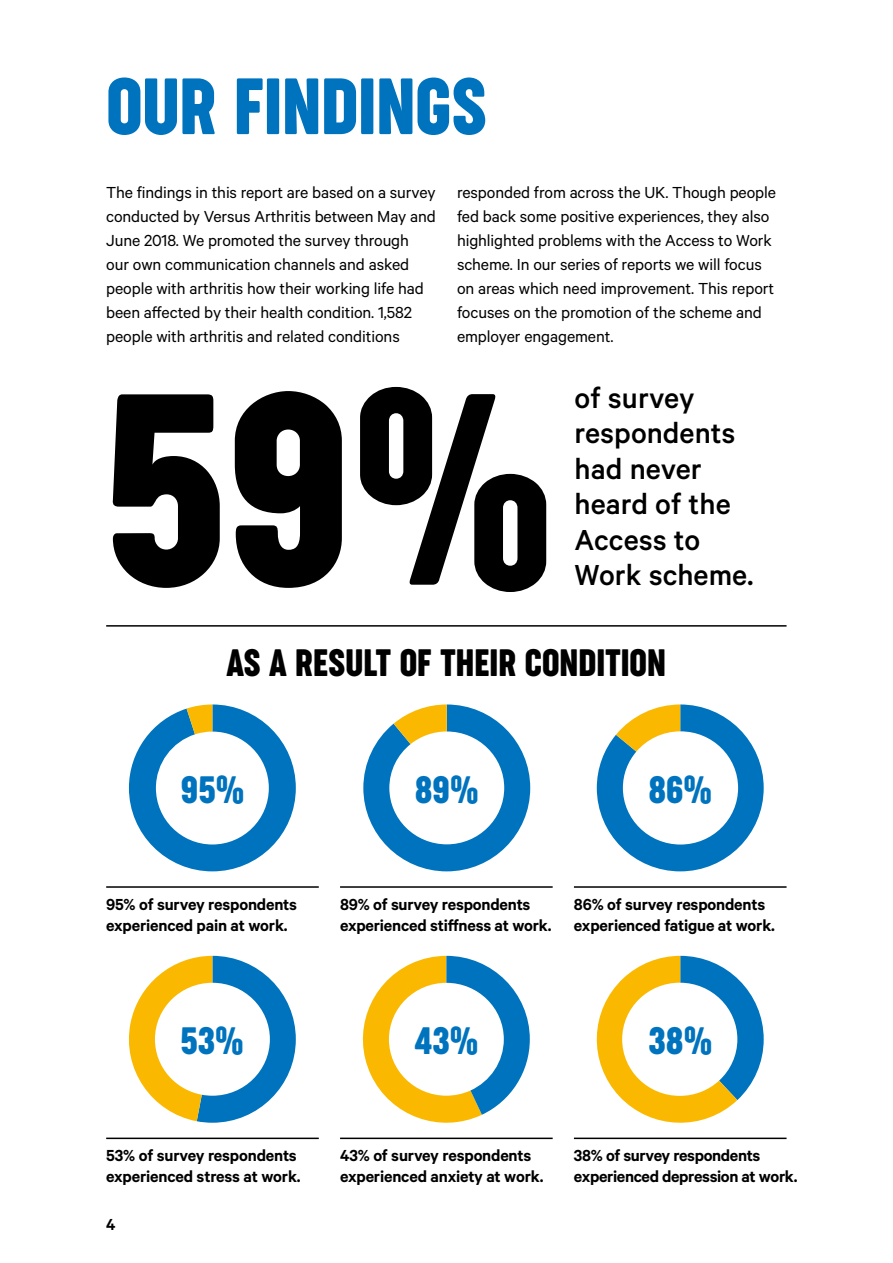
<style>
.page{position:relative;width:893px;height:1263px;background:#fff}
.page>*{position:absolute;margin:0;border:0;box-sizing:border-box;transform-origin:0 0}
.t1{font:256.5px "Versus Arthritis Display";color:#000}
.t2{font:75px "Versus Arthritis Display";color:#0073be}
.t3{font:36px "Versus Arthritis Display";color:#000}
.t4{font:36px "Versus Arthritis Display";color:#0073be}
.t5{font:500 32.55px/35.5px "Calibre";color:#000}
.t6{font:18px/24px "Calibre";letter-spacing:-.005em;color:#000}
.t7{font:600 18px/21px "Calibre";letter-spacing:-.01em;color:#000}
</style>
<div class="page">
<hr style="left:340px;top:1137px;width:213px;height:2px;background:#000">
<hr style="left:574px;top:1137px;width:212px;height:2px;background:#000">
<hr style="left:106px;top:1137px;width:213px;height:2px;background:#000">
<svg style="left:128px;top:956px;width:168px;height:167px"></svg>
<svg style="left:362px;top:956px;width:168px;height:167px"></svg>
<svg style="left:596px;top:956px;width:168px;height:167px"></svg>
<hr style="left:106px;top:625px;width:680px;height:2px;background:#000">
<hr style="left:340px;top:886px;width:213px;height:2px;background:#000">
<hr style="left:106px;top:886px;width:213px;height:2px;background:#000">
<hr style="left:574px;top:886px;width:212px;height:2px;background:#000">
<svg style="left:363px;top:704px;width:167px;height:167px"></svg>
<svg style="left:597px;top:704px;width:167px;height:167px"></svg>
<svg style="left:129px;top:704px;width:167px;height:167px"></svg>
<h2 class="t2" style="left:106px;top:64px;width:284px">OUR FINDINGS</h2>
<p class="t6" style="left:106px;top:180px;width:331px">The findings in this report are based on a survey conducted by Versus Arthritis between May and June 2018. We promoted the survey through our own communication channels and asked people with arthritis how their working life had been affected by their health condition. 1,582 people with arthritis and related conditions</p>
<p class="t6" style="left:457px;top:180px;width:321px">responded from across the UK. Though people fed back some positive experiences, they also highlighted problems with the Access to Work scheme. In our series of reports we will focus on areas which need improvement. This report focuses on the promotion of the scheme and employer engagement.</p>
<h1 class="t1" style="left:103px;top:344px;width:454px">59%</h1>
<h3 class="t5" style="left:575px;top:379px;width:181px">of survey respondents had never heard of the<br>Access to<br>Work scheme.</h3>
<h3 class="t3" style="left:227px;top:642px;width:441px">AS A RESULT OF THEIR CONDITION</h3>
<h3 class="t4" style="left:181px;top:769px;width:65px">95%</h3>
<h3 class="t4" style="left:415px;top:769px;width:65px">89%</h3>
<h3 class="t4" style="left:648px;top:769px;width:65px">86%</h3>
<p class="t7" style="left:106px;top:893px;width:192px">95% of survey respondents experienced pain at work.</p>
<p class="t7" style="left:574px;top:893px;width:203px">86% of survey respondents experienced fatigue at work.</p>
<p class="t7" style="left:340px;top:893px;width:213px">89% of survey respondents experienced stiffness at work.</p>
<h3 class="t4" style="left:180px;top:1020px;width:65px">53%</h3>
<h3 class="t4" style="left:414px;top:1020px;width:66px">43%</h3>
<h3 class="t4" style="left:648px;top:1020px;width:65px">38%</h3>
<p class="t7" style="left:106px;top:1144px;width:196px">53% of survey respondents experienced stress at work.</p>
<p class="t7" style="left:106px;top:1213px;width:11px">4</p>
<p class="t7" style="left:340px;top:1144px;width:205px">43% of survey respondents experienced anxiety at work.</p>
<p class="t7" style="left:574px;top:1144px;width:225px">38% of survey respondents experienced depression at work.</p>
</div>
